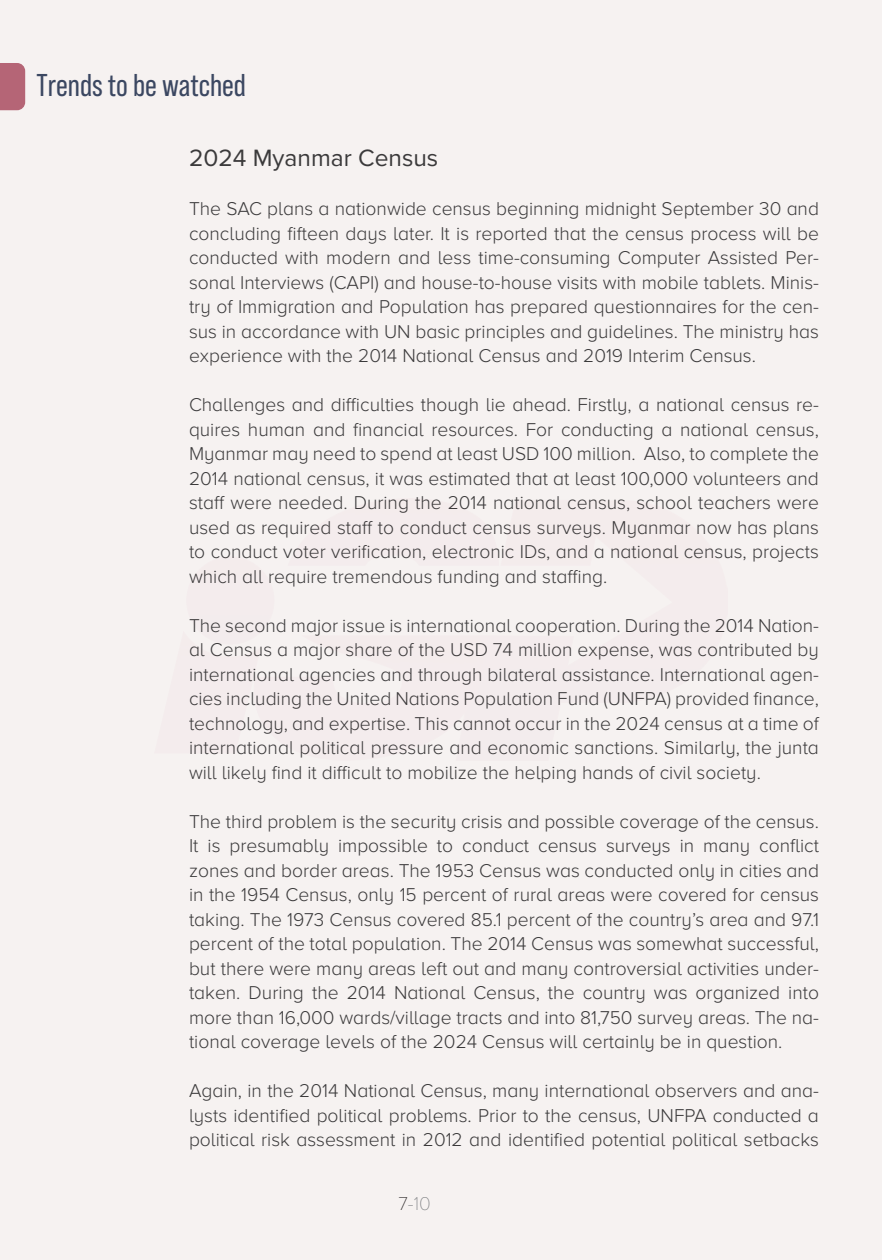
<style>
.page{position:relative;width:882px;height:1260px;background:#f6f2f1}
.page>*{position:absolute;margin:0;border:0;box-sizing:border-box;transform-origin:0 0}
.t1{font:31.5px "Bebas Neue Pro";color:#3b4761}
.t2{font:24.5px "Proxima Nova";color:#3e3e3f}
.t3{font:300 19.25px/24.5px "Proxima Nova A";color:#3e3e3f;text-align:justify}
.t4{font:100 19.25px "Proxima Nova A";color:#7b7d80}
.s1{color:#231f20}
</style>
<div class="page">
<svg style="left:0;top:63px;width:25px;height:47px"></svg>
<p class="t1" style="left:37px;top:67px;width:211px">Trends to be watched</p>
<p class="t2" style="left:189px;top:144px;width:251px">2024 Myanmar Census</p>
<p class="t3" style="left:189px;top:197px;width:632px">The SAC plans a nationwide census beginning midnight September 30 and concluding fifteen days later. It is reported that the census process will be conducted with modern and less time-consuming Computer Assisted Per&shy;sonal Interviews (CAPI) and house-to-house visits with mobile tablets. Minis&shy;try of Immigration and Population has prepared questionnaires for the cen&shy;sus in accordance with UN basic principles and guidelines. The ministry has experience with the 2014 National Census and 2019 Interim Census.</p>
<p class="t3" style="left:189px;top:393px;width:632px">Challenges and difficulties though lie ahead. Firstly, a national census re&shy;quires human and financial resources. For conducting a national census, Myanmar may need to spend at least USD 100 million. Also, to complete the 2014 national census, it was estimated that at least 100,000 volunteers and staff were needed. During the 2014 national census, school teachers were used as required staff to conduct census surveys. Myanmar now has plans to conduct voter verification, electronic IDs, and a national census, projects which all require tremendous funding and staffing.</p>
<p class="t3" style="left:189px;top:613px;width:632px">The second major issue is international cooperation. During the 2014 Nation&shy;al Census a major share of the USD 74 million expense, was contributed by international agencies and through bilateral assistance. International agen&shy;cies including the United Nations Population Fund (UNFPA) provided finance, technology, and expertise. This cannot occur in the 2024 census at a time of international political pressure and economic sanctions. Similarly, the junta will likely find it difficult to mobilize the helping hands of civil society.</p>
<p class="t3" style="left:189px;top:809px;width:632px">The third problem is the security crisis and possible coverage of the census.<br>It is presumably impossible to conduct census surveys in many conflict zones and border areas. The 1953 Census was conducted only in cities and in the 1954 Census, only 15 percent of rural areas were covered for census taking. The 1973 Census covered 85.1 percent of the country’s area and 97.1 percent of the total population. The 2014 Census was somewhat successful, but there were many areas left out and many controversial activities under&shy;taken. During the 2014 National Census, the country was organized into more than 16,000 wards/village tracts and into 81,750 survey areas. The na&shy;tional coverage levels of the 2024 Census will certainly be in question.</p>
<p class="t3" style="left:189px;top:1079px;width:632px">Again, in the 2014 National Census, many international observers and ana&shy;lysts identified political problems. Prior to the census, UNFPA conducted a political risk assessment in 2012 and identified potential political setbacks</p>
<p class="t4" style="left:399px;top:1193px;width:34px"><span class="s1">7</span>-10</p>
</div>
